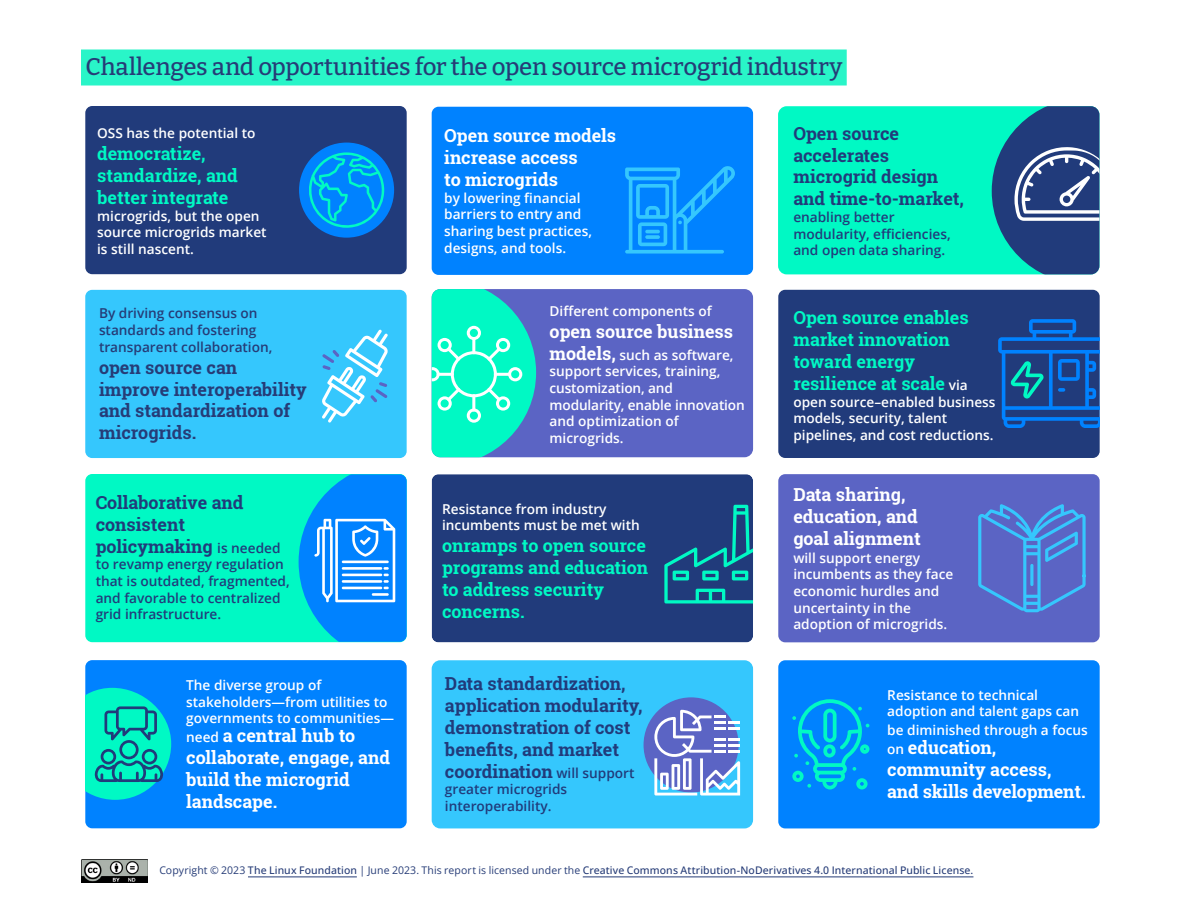
<style>
.page{position:relative;width:1188px;height:918px;background:#fff}
.page>*{position:absolute;margin:0;border:0;box-sizing:border-box;transform-origin:0 0}
.t1{font:500 24px "Bitter";letter-spacing:-.01em;color:#263c77}
.t2{font:700 18px/21.9px "Roboto Slab";color:#fff}
.t3{font:700 18px/21.9px "Roboto Slab";color:#213b7b}
.t4{font:700 18px/21.9px "Roboto Slab";color:#00f9c4}
.t5{font:700 18px/21.9px "Roboto Slab";color:#263c77}
.t6{font:600 13.65px/16.6px "Open Sans";color:#fff}
.t7{font:600 13.65px/16.6px "Open Sans";color:#213b7b}
.t8{font:600 13.65px/16.6px "Open Sans";color:#263c77}
.t9{font:500 10.5px "Open Sans";letter-spacing:.01em;color:#263c77}
.s1{font-family:"Open Sans";font-weight:600;font-size:13.65px}
.s2{font-family:"Roboto Slab";font-weight:700;font-size:18px}
.s3{font-family:"Open Sans";font-weight:600;font-size:13.65px;color:#fff}
.s4{font-weight:400}
</style>
<div class="page">
<div style="left:81px;top:50px;width:766px;height:36px;background:#29f5c8"></div>
<img style="left:81px;top:859px;width:66px;height:23px">
<hr style="left:248px;top:877px;width:109px;height:1px;background:#263c77">
<hr style="left:583px;top:877px;width:390px;height:1px;background:#263c77">
<div style="left:432px;top:289px;width:321px;height:168px;background:#5b64c4;border-radius:9px"></div>
<svg style="left:432px;top:289px;width:104px;height:168px;background:#22e5c9"></svg>
<div style="left:85px;top:660px;width:322px;height:168px;background:#0082ff;border-radius:7px"></div>
<div style="left:778px;top:106px;width:321px;height:168px;background:#00f9c4;border-radius:9px"></div>
<svg style="left:992px;top:106px;width:107px;height:168px;background:#316891"></svg>
<div style="left:432px;top:474px;width:321px;height:168px;background:#213b7b"></div>
<svg style="left:664px;top:505px;width:89px;height:98px;background:#1a6089"></svg>
<div style="left:85px;top:290px;width:322px;height:168px;background:#35c7fd;border-radius:7px"></div>
<div style="left:432px;top:660px;width:321px;height:168px;background:#35c7fd;border-radius:9px"></div>
<div style="left:778px;top:660px;width:322px;height:168px;background:#0082ff;border-radius:7px"></div>
<div style="left:85px;top:474px;width:322px;height:168px;background:#00f9c4;border-radius:7px"></div>
<div style="left:778px;top:474px;width:322px;height:168px;background:#5b64c4;border-radius:7px"></div>
<div style="left:778px;top:290px;width:322px;height:168px;background:#213b7b;border-radius:7px"></div>
<div style="left:85px;top:106px;width:322px;height:168px;background:#213b7b;border-radius:7px"></div>
<div style="left:432px;top:107px;width:321px;height:168px;background:#0082ff;border-radius:7px"></div>
<svg style="left:299px;top:474px;width:108px;height:168px;background:#1fa1f6"></svg>
<svg style="left:322px;top:329px;width:66px;height:94px"></svg>
<svg style="left:792px;top:699px;width:77px;height:90px"></svg>
<div style="left:299px;top:143px;width:95px;height:95px;background:#0082ff;border-radius:50%"></div>
<svg style="left:85px;top:688px;width:86px;height:112px;background:#05c9c1"></svg>
<svg style="left:304px;top:152px;width:80px;height:78px"></svg>
<svg style="left:998px;top:319px;width:102px;height:109px"></svg>
<div style="left:644px;top:697px;width:95px;height:95px;background:#5b64c4;border-radius:50%"></div>
<svg style="left:654px;top:710px;width:86px;height:86px"></svg>
<svg style="left:625px;top:166px;width:110px;height:88px"></svg>
<svg style="left:978px;top:504px;width:108px;height:108px"></svg>
<h1 class="t1" style="left:85px;top:53px;width:759px">Challenges and opportunities for the open source microgrid industry</h1>
<p class="t6" style="left:97px;top:125px;width:160px">OSS has the potential to</p>
<h2 class="t4" style="left:97px;top:142px;width:142px">democratize, standardize, and better integrate</h2>
<p class="t6" style="left:97px;top:207px;width:171px">microgrids, but the open source microgrids market is still nascent.</p>
<p class="t8" style="left:99px;top:305px;width:175px">By driving consensus on standards and fostering transparent collaboration,</p>
<h2 class="t5" style="left:99px;top:356px;width:209px">open source can improve interoperability and standardization of microgrids.</h2>
<h2 class="t3" style="left:96px;top:491px;width:186px">Collaborative and consistent policymaking <span class="s1">is needed</span></h2>
<p class="t7" style="left:96px;top:556px;width:196px">to revamp energy regulation that is outdated, fragmented, and favorable to centralized grid infrastructure.</p>
<p class="t6" style="left:186px;top:677px;width:209px">The diverse group of stakeholders—from utilities to governments to communities—</p>
<h2 class="t2" style="left:186px;top:724px;width:205px"><span class="s1">need</span> a central hub to collaborate, engage, and build the microgrid landscape.</h2>
<h2 class="t2" style="left:444px;top:124px;width:173px">Open source models increase access<br>to microgrids</h2>
<p class="t6" style="left:444px;top:189px;width:149px">by lowering financial barriers to entry and sharing best practices, designs, and tools.</p>
<p class="t6" style="left:550px;top:302px;width:164px">Different components of</p>
<h2 class="t2" style="left:550px;top:320px;width:185px">open source business</h2>
<p class="t6" style="left:550px;top:346px;width:197px"><span class="s2">models,</span> such as software, support services, training, customization, and modularity, enable innovation and optimization of microgrids.</p>
<p class="t6" style="left:442px;top:500px;width:199px">Resistance from industry incumbents must be met with</p>
<h2 class="t4" style="left:442px;top:534px;width:208px">onramps to open source programs and education to address security concerns.</h2>
<h2 class="t3" style="left:445px;top:672px;width:199px">Data standardization, application modularity, demonstration of cost benefits, and market coordination <span class="s1">will support</span></h2>
<p class="t7" style="left:445px;top:780px;width:124px">greater microgrids interoperability.</p>
<h2 class="t3" style="left:793px;top:122px;width:172px">Open source accelerates microgrid design and time-to-market,</h2>
<p class="t7" style="left:793px;top:208px;width:159px">enabling better modularity, efficiencies, and open data sharing.</p>
<h2 class="t4" style="left:793px;top:306px;width:177px">Open source enables market innovation toward energy resilience at scale <span class="s3">via</span></h2>
<p class="t6" style="left:793px;top:393px;width:204px">open source–enabled business models, security, talent pipelines, and cost reductions.</p>
<h2 class="t2" style="left:793px;top:483px;width:129px">Data sharing, education, and goal alignment</h2>
<p class="t6" style="left:793px;top:549px;width:162px">will support energy incumbents as they face economic hurdles and uncertainty in the adoption of microgrids.</p>
<p class="t6" style="left:887px;top:686px;width:193px">Resistance to technical adoption and talent gaps can</p>
<p class="t6" style="left:887px;top:721px;width:202px">be diminished through a focus</p>
<h2 class="t2" style="left:887px;top:736px;width:200px"><span class="s1">on</span> education, community access, and skills development.</h2>
<p class="t9" style="left:159px;top:863px;width:816px"><span class="s4">Copyright © 2023</span> The Linux Foundation <span class="s4">| June 2023. This report is licensed under the</span> Creative Commons Attribution-NoDerivatives 4.0 International Public License.</p>
</div>
